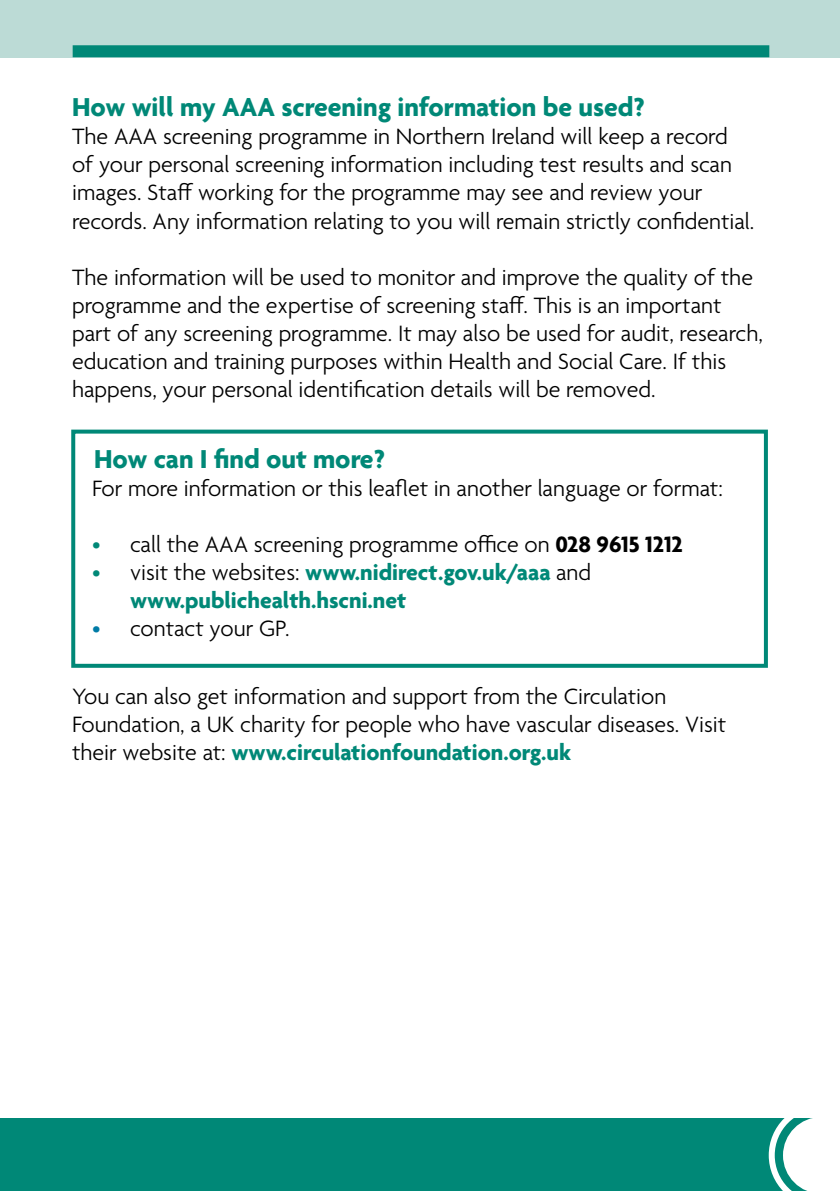
<style>
.page{position:relative;width:840px;height:1191px;background:#fff}
.page>*{position:absolute;margin:0;border:0;box-sizing:border-box;transform-origin:0 0}
.t1{font:700 28px "Agenda";color:#087}
.t2{font:300 24px/28px "Agenda";color:#000}
.t3{font:700 24px/28px "Agenda";color:#087}
.s1{color:#087}
.s2{font-weight:700}
.s3{font-weight:300}
.s4{font-weight:300;color:#000}
.s5{color:#007ba6}
.s6{font-weight:700;color:#087}
</style>
<div class="page">
<div style="left:0;top:0;width:839px;height:57px;background:#bcdbd6"></div>
<div style="left:0;top:1119px;width:820px;height:72px;background:#087"></div>
<svg style="left:768px;top:1118px;width:52px;height:73px"></svg>
<div style="left:73px;top:45px;width:695px;height:12px;background:#087"></div>
<div style="left:71px;top:429px;width:696px;height:239px;border:4px solid #087"></div>
<p class="t1" style="left:72px;top:92px;width:574px">How will my AAA screening information be used?</p>
<p class="t2" style="left:72px;top:124px;width:683px">The AAA screening programme in Northern Ireland will keep a record of your personal screening information including test results and scan images. Staff working for the programme may see and review your records. Any information relating to you will remain strictly confidential.</p>
<p class="t2" style="left:72px;top:264px;width:692px">The information will be used to monitor and improve the quality of the programme and the expertise of screening staff. This is an important part of any screening programme. It may also be used for audit, research, education and training purposes within Health and Social Care. If this happens, your personal identification details will be removed.</p>
<p class="t1" style="left:94px;top:444px;width:292px">How can I find out more?</p>
<p class="t2" style="left:92px;top:476px;width:632px">For more information or this leaflet in another language or format:</p>
<p class="t2" style="left:92px;top:532px;width:592px"><span class="s1">•</span> call the AAA screening programme office on <span class="s2">028 9615 1212</span></p>
<p class="t3" style="left:130px;top:560px;width:462px;text-indent:-38px"><span class="s3">•</span> <span class="s4">visit the websites:</span> www.nidirect.gov.uk/aaa <span class="s4">and </span>www.publichealth.hscni.net</p>
<p class="t2" style="left:92px;top:616px;width:199px"><span class="s5">•</span> contact your GP.</p>
<p class="t2" style="left:72px;top:684px;width:655px">You can also get information and support from the Circulation<br>Foundation, a UK charity for people who have vascular diseases. Visit their website at: <span class="s6">www.circulationfoundation.org.uk</span></p>
</div>
